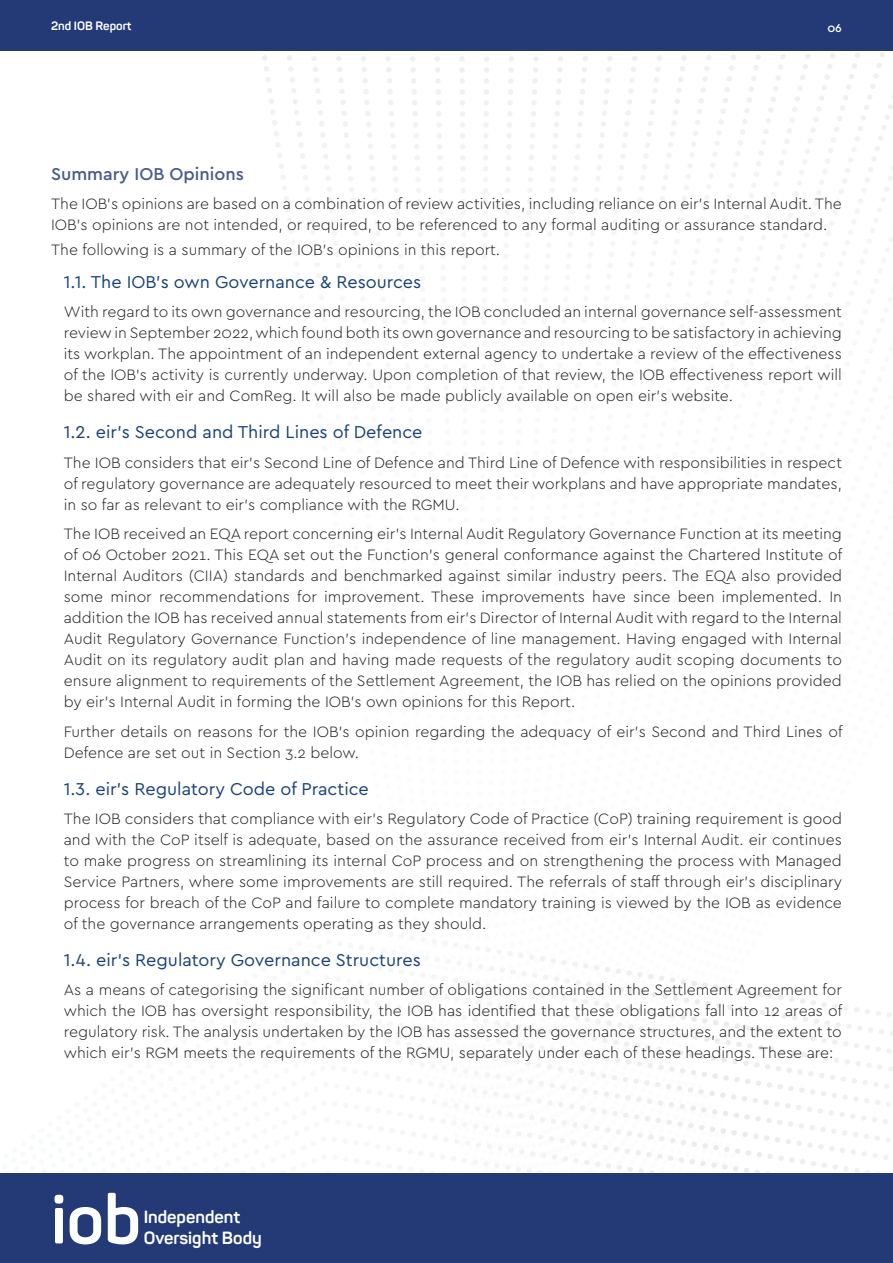
<style>
.page{position:relative;width:893px;height:1263px;background:#fff}
.page>*{position:absolute;margin:0;border:0;box-sizing:border-box;transform-origin:0 0}
.t1{font:700 68.4px "Panton";color:#fff}
.t2{font:18px "Cera Pro";color:#19417a}
.t3{font:500 18px "Cera PRO";color:#485a8c}
.t4{font:700 17.4px/20.9px "Panton";color:#fff}
.t5{font:300 15.75px/21px "Cera PRO";color:#231f20;text-align:justify}
.t6{font:700 12px "Panton";color:#fff}
.t7{font:500 12px "Cera PRO";color:#fff}
</style>
<div class="page">
<div style="left:0;top:1174px;width:893px;height:89px;background:#233a77"></div>
<div style="left:0;top:0;width:893px;height:51px;background:#233a77"></div>
<p class="t6" style="left:51px;top:18px;width:82px">2nd IOB Report</p>
<p class="t7" style="left:827px;top:20px;width:16px">06</p>
<p class="t3" style="left:51px;top:162px;width:195px">Summary IOB Opinions</p>
<p class="t5" style="left:51px;top:193px;width:792px">The IOB’s opinions are based on a combination of review activities, including reliance on eir’s Internal Audit. The<br>IOB’s opinions are not intended, or required, to be referenced to any formal auditing or assurance standard.</p>
<p class="t5" style="left:51px;top:239px;width:451px">The following is a summary of the IOB’s opinions in this report.</p>
<p class="t2" style="left:64px;top:270px;width:359px">1.1. The IOB’s own Governance &amp; Resources</p>
<p class="t5" style="left:64px;top:301px;width:780px">With regard to its own governance and resourcing, the IOB concluded an internal governance self-assessment review in September 2022, which found both its own governance and resourcing to be satisfactory in achieving its workplan. The appointment of an independent external agency to undertake a review of the effectiveness of the IOB’s activity is currently underway. Upon completion of that review, the IOB effectiveness report will be shared with eir and ComReg. It will also be made publicly available on open eir’s website.</p>
<p class="t2" style="left:64px;top:420px;width:360px">1.2. eir’s Second and Third Lines of Defence</p>
<p class="t5" style="left:64px;top:451px;width:780px">The IOB considers that eir’s Second Line of Defence and Third Line of Defence with responsibilities in respect of regulatory governance are adequately resourced to meet their workplans and have appropriate mandates, in so far as relevant to eir’s compliance with the RGMU.</p>
<p class="t5" style="left:64px;top:523px;width:780px">The IOB received an EQA report concerning eir’s Internal Audit Regulatory Governance Function at its meeting of 06 October 2021. This EQA set out the Function’s general conformance against the Chartered Institute of Internal Auditors (CIIA) standards and benchmarked against similar industry peers. The EQA also provided some minor recommendations for improvement. These improvements have since been implemented. In addition the IOB has received annual statements from eir’s Director of Internal Audit with regard to the Internal Audit Regulatory Governance Function’s independence of line management. Having engaged with Internal Audit on its regulatory audit plan and having made requests of the regulatory audit scoping documents to ensure alignment to requirements of the Settlement Agreement, the IOB has relied on the opinions provided by eir’s Internal Audit in forming the IOB’s own opinions for this Report.</p>
<p class="t5" style="left:64px;top:720px;width:780px">Further details on reasons for the IOB’s opinion regarding the adequacy of eir’s Second and Third Lines of<br>Defence are set out in Section 3.2 below.</p>
<p class="t2" style="left:64px;top:776px;width:306px">1.3. eir’s Regulatory Code of Practice</p>
<p class="t5" style="left:64px;top:808px;width:780px">The IOB considers that compliance with eir’s Regulatory Code of Practice (CoP) training requirement is good and with the CoP itself is adequate, based on the assurance received from eir’s Internal Audit. eir continues to make progress on streamlining its internal CoP process and on strengthening the process with Managed Service Partners, where some improvements are still required. The referrals of staff through eir’s disciplinary process for breach of the CoP and failure to complete mandatory training is viewed by the IOB as evidence of the governance arrangements operating as they should.</p>
<p class="t2" style="left:64px;top:948px;width:359px">1.4. eir’s Regulatory Governance Structures</p>
<p class="t5" style="left:64px;top:979px;width:780px">As a means of categorising the significant number of obligations contained in the Settlement Agreement for which the IOB has oversight responsibility, the IOB has identified that these obligations fall into 12 areas of regulatory risk. The analysis undertaken by the IOB has assessed the governance structures, and the extent to which eir’s RGM meets the requirements of the RGMU, separately under each of these headings. These are:</p>
<h1 class="t1" style="left:51px;top:1177px;width:91px">iob</h1>
<p class="t4" style="left:144px;top:1206px;width:120px">Independent<br>Oversight Body</p>
</div>
